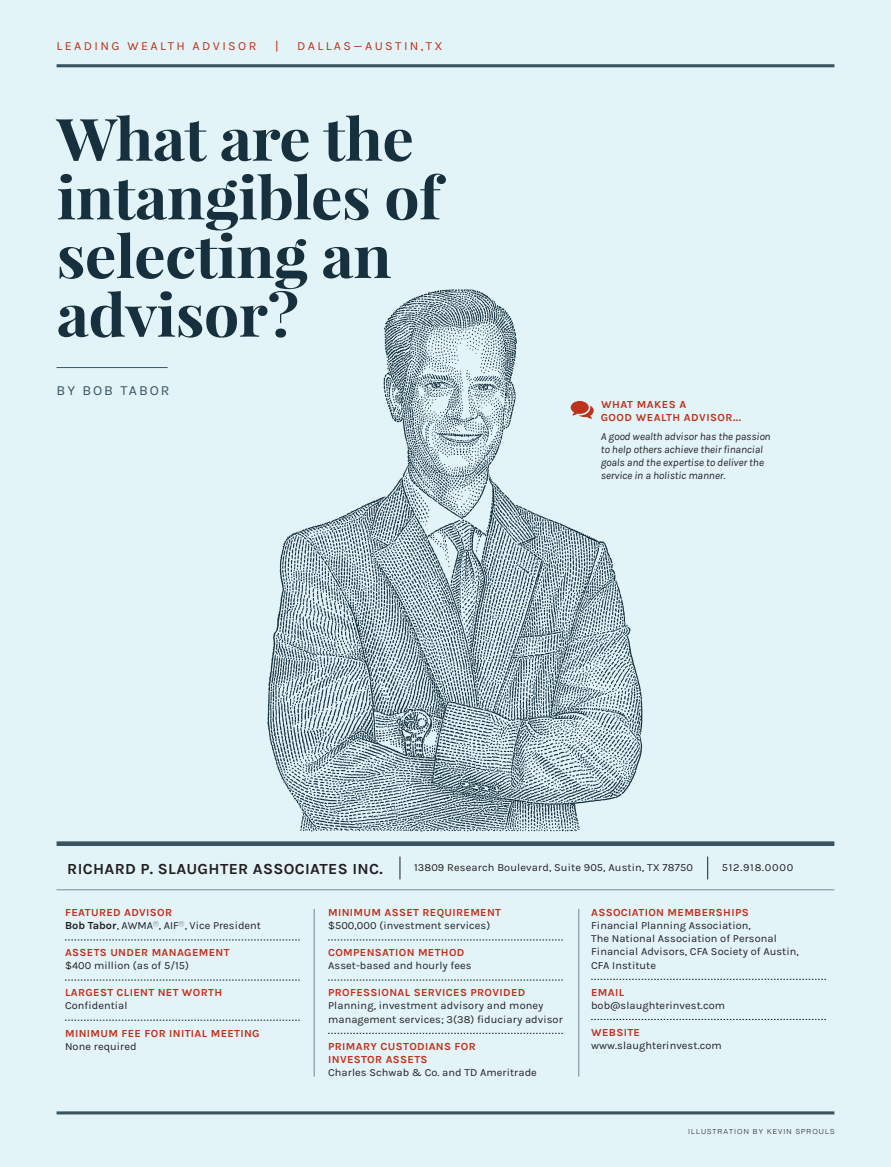
<style>
.page{position:relative;width:891px;height:1167px;background:#fff}
.page>*{position:absolute;margin:0;border:0;box-sizing:border-box;transform-origin:0 0}
.t1{font:700 58.65px/58.7px "Playfair Display";letter-spacing:-.01em;color:#16303d;scale:1.07 1}
.t2{font:700 15.45px "Karla";letter-spacing:.02em;color:#231f20}
.t3{font:13.95px "Karla";letter-spacing:.14em;color:#385461}
.t4{font:12.3px "Karla";letter-spacing:.19em;color:#be321b}
.t5{font:10.8px/13px "Karla";letter-spacing:.005em;color:#231f20}
.t6{font:700 10.8px/13px "Karla";letter-spacing:.03em;color:#be321b}
.t7{font:italic 10.8px/13px "Karla";letter-spacing:-.01em;color:#231f20}
.t8{font:10.8px "Karla";letter-spacing:.07em;color:#231f20}
.t9{font:300 6.9px "Helvetica";letter-spacing:.15em;color:#231f20}
.s1{font-weight:700;color:#be321b}
.s2{font-weight:700}
.s3{font-family:"N Haas Grotesk DS Pro 15 Ult Th"}
</style>
<div class="page">
<div style="left:0;top:0;width:891px;height:1166px;background:#e3f4f9"></div>
<svg style="left:65px;top:939px;width:235px;height:1px"></svg>
<svg style="left:65px;top:979px;width:235px;height:1px"></svg>
<svg style="left:65px;top:1019px;width:235px;height:1px"></svg>
<svg style="left:328px;top:939px;width:235px;height:1px"></svg>
<svg style="left:328px;top:979px;width:235px;height:1px"></svg>
<svg style="left:328px;top:1033px;width:235px;height:1px"></svg>
<svg style="left:591px;top:979px;width:235px;height:1px"></svg>
<svg style="left:591px;top:1019px;width:235px;height:1px"></svg>
<svg style="left:400px;top:856px;width:1px;height:23px"></svg>
<svg style="left:707px;top:856px;width:1px;height:23px"></svg>
<hr style="left:57px;top:64px;width:777px;height:3px;background:#385461">
<hr style="left:57px;top:1111px;width:777px;height:3px;background:#385461">
<div style="left:57px;top:841px;width:777px;height:5px;background:#385461"></div>
<hr style="left:57px;top:889px;width:777px;height:1px;background:#768893">
<hr style="left:314px;top:908px;width:1px;height:168px;background:#768893">
<hr style="left:579px;top:908px;width:1px;height:168px;background:#768893">
<hr style="left:57px;top:367px;width:111px;height:1px;background:#385461">
<img style="left:267px;top:289px;width:376px;height:543px">
<svg style="left:571px;top:401px;width:23px;height:18px"></svg>
<p class="t4" style="left:57px;top:39px;width:201px">LEADING WEALTH ADVISOR</p>
<p class="t4" style="left:275px;top:39px;width:5px">|</p>
<p class="t4" style="left:297px;top:39px;width:147px">DALLAS—AUSTIN,TX</p>
<h1 class="t1" style="left:57px;top:109px;width:361px">What are the intangibles of selecting an advisor?</h1>
<p class="t3" style="left:57px;top:383px;width:115px">BY BOB TABOR</p>
<p class="t6" style="left:601px;top:398px;width:142px">WHAT MAKES A<br>GOOD WEALTH ADVISOR...</p>
<p class="t7" style="left:601px;top:430px;width:171px">A good wealth advisor has the passion to help others achieve their financial goals and the expertise to deliver the service in a holistic manner.</p>
<h2 class="t2" style="left:67px;top:859px;width:317px">RICHARD P. SLAUGHTER ASSOCIATES INC.</h2>
<p class="t5" style="left:414px;top:861px;width:280px">13809 Research Boulevard, Suite 905, Austin, TX 78750</p>
<p class="t8" style="left:722px;top:861px;width:73px">512.918.0000</p>
<p class="t5" style="left:65px;top:906px;width:197px"><span class="s1">FEATURED ADVISOR<br></span><span class="s2">Bob Tabor</span>, AWMA<span class="s3">®</span>, AIF<span class="s3">®</span>, Vice President</p>
<p class="t6" style="left:65px;top:946px;width:166px">ASSETS UNDER MANAGEMENT</p>
<p class="t5" style="left:65px;top:959px;width:126px">$400 million (as of 5/15)</p>
<p class="t6" style="left:65px;top:986px;width:159px">LARGEST CLIENT NET WORTH</p>
<p class="t5" style="left:65px;top:999px;width:64px">Confidential</p>
<p class="t6" style="left:65px;top:1026px;width:196px">MINIMUM FEE FOR INITIAL MEETING</p>
<p class="t5" style="left:65px;top:1039px;width:73px">None required</p>
<p class="t6" style="left:328px;top:906px;width:175px">MINIMUM ASSET REQUIREMENT</p>
<p class="t5" style="left:328px;top:919px;width:164px">$500,000 (investment services)</p>
<p class="t6" style="left:328px;top:946px;width:138px">COMPENSATION METHOD</p>
<p class="t5" style="left:328px;top:959px;width:145px">Asset-based and hourly fees</p>
<p class="t6" style="left:328px;top:986px;width:199px">PROFESSIONAL SERVICES PROVIDED</p>
<p class="t5" style="left:328px;top:999px;width:236px">Planning, investment advisory and money management services; 3(38) fiduciary advisor</p>
<p class="t6" style="left:328px;top:1039px;width:149px">PRIMARY CUSTODIANS FOR<br>INVESTOR ASSETS</p>
<p class="t5" style="left:328px;top:1065px;width:210px">Charles Schwab &amp; Co. and TD Ameritrade</p>
<p class="t6" style="left:591px;top:906px;width:159px">ASSOCIATION MEMBERSHIPS</p>
<p class="t5" style="left:591px;top:919px;width:209px">Financial Planning Association,<br>The National Association of Personal<br>Financial Advisors, CFA Society of Austin,<br>CFA Institute</p>
<p class="t6" style="left:591px;top:985px;width:35px">EMAIL</p>
<p class="t5" style="left:591px;top:998px;width:135px">bob@slaughterinvest.com</p>
<p class="t6" style="left:591px;top:1025px;width:50px">WEBSITE</p>
<p class="t5" style="left:591px;top:1038px;width:132px">www.slaughterinvest.com</p>
<p class="t9" style="left:688px;top:1125px;width:148px">ILLUSTRATION BY KEVIN SPROULS</p>
</div>
